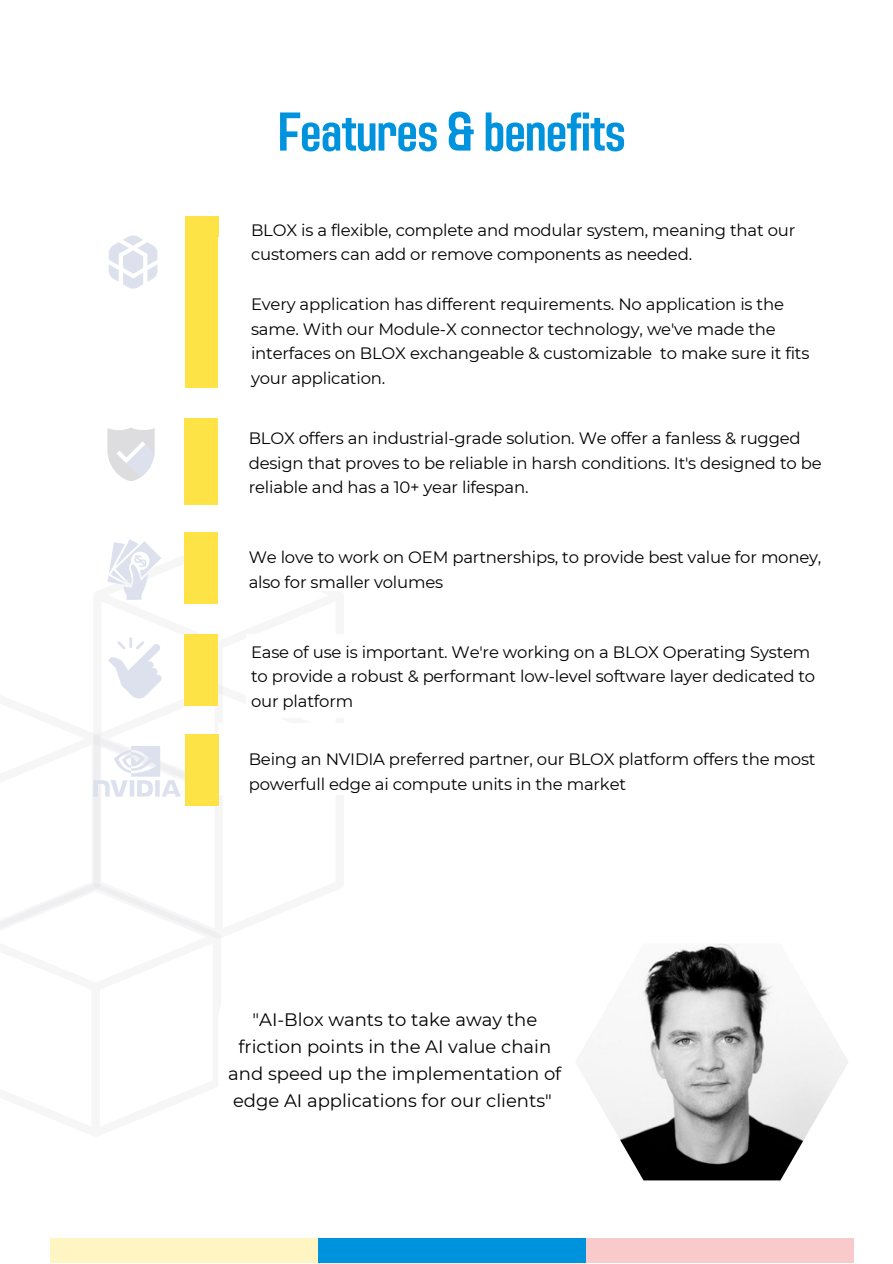
<style>
.page{position:relative;width:893px;height:1264px;background:#fff}
.page>*{position:absolute;margin:0;border:0;box-sizing:border-box;transform-origin:0 0}
.t1{font:54.45px "Adirek Sans 600";letter-spacing:-.01em;color:#0093dd}
.t2{font:18px/27px "Montserrat";color:#000;text-align:center}
.t3{font:16.5px/24.8px "Montserrat";letter-spacing:-.01em;color:#000}
</style>
<div class="page">
<svg style="left:109px;top:235px;width:48px;height:54px"></svg>
<svg style="left:181px;top:918px;width:40px;height:21px"></svg>
<div style="left:184px;top:533px;width:34px;height:71px;background:#fee347"></div>
<svg style="left:107px;top:427px;width:48px;height:54px"></svg>
<div style="left:185px;top:216px;width:33px;height:171px;background:#fee347"></div>
<div style="left:184px;top:418px;width:34px;height:86px;background:#fee347"></div>
<svg style="left:107px;top:539px;width:54px;height:61px"></svg>
<div style="left:318px;top:1238px;width:268px;height:24px;background:#0093dd"></div>
<div style="left:50px;top:1238px;width:268px;height:24px;background:#fef5c3"></div>
<div style="left:586px;top:1238px;width:267px;height:24px;background:#f8cacb"></div>
<img style="left:582px;top:943px;width:266px;height:237px">
<div style="left:184px;top:634px;width:34px;height:71px;background:#fee347"></div>
<div style="left:185px;top:734px;width:34px;height:72px;background:#fee347"></div>
<svg style="left:0;top:637px;width:181px;height:292px"></svg>
<h1 class="t1" style="left:278px;top:100px;width:349px">Features &amp; benefits</h1>
<p class="t3" style="left:251px;top:217px;width:545px">BLOX is a flexible, complete and modular system, meaning that our customers can add or remove components as needed.</p>
<p class="t3" style="left:251px;top:291px;width:560px">Every application has different requirements. No application is the same. With our Module-X connector technology, we've made the interfaces on BLOX exchangeable &amp; customizable to make sure it fits your application.</p>
<p class="t3" style="left:249px;top:425px;width:574px">BLOX offers an industrial-grade solution. We offer a fanless &amp; rugged design that proves to be reliable in harsh conditions. It's designed to be reliable and has a 10+ year lifespan.</p>
<p class="t3" style="left:249px;top:545px;width:574px">We love to work on OEM partnerships, to provide best value for money, also for smaller volumes</p>
<p class="t3" style="left:251px;top:639px;width:565px">Ease of use is important. We're working on a BLOX Operating System to provide a robust &amp; performant low-level software layer dedicated to our platform</p>
<p class="t3" style="left:249px;top:746px;width:568px">Being an NVIDIA preferred partner, our BLOX platform offers the most powerfull edge ai compute units in the market</p>
<p class="t2" style="left:228px;top:1005px;width:334px">"AI-Blox wants to take away the friction points in the AI value chain and speed up the implementation of edge AI applications for our clients"</p>
</div>
